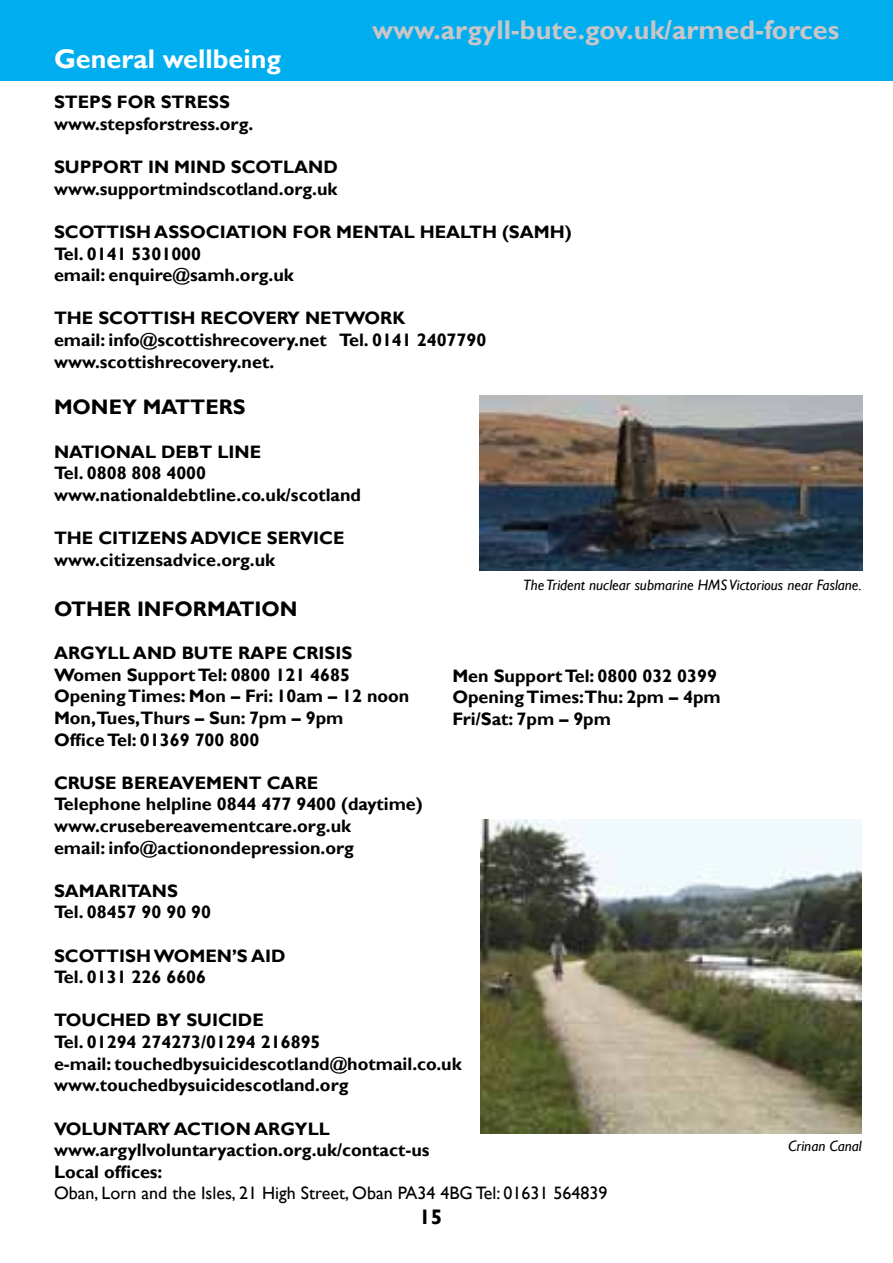
<style>
.page{position:relative;width:893px;height:1263px;background:#fff}
.page>*{position:absolute;margin:0;border:0;box-sizing:border-box;transform-origin:0 0}
.t1{font:700 27px "Gill Sans";color:#c8c6c8}
.t2{font:700 27px "Gill Sans";color:#fff}
.t3{font:700 21px "Gill Sans";color:#000}
.t4{font:700 18px/21.6px "Gill Sans";color:#000}
.t5{font:18px "Gill Sans";color:#000}
.t6{font:italic 15px "Gill Sans";color:#000}
</style>
<div class="page">
<div style="left:0;top:0;width:893px;height:81px;background:#00aeef"></div>
<img style="left:480px;top:819px;width:382px;height:315px">
<img style="left:480px;top:395px;width:382px;height:176px">
<h1 class="t1" style="left:372px;top:13px;width:469px">www.argyll-bute.gov.uk/armed-forces</h1>
<h1 class="t2" style="left:54px;top:42px;width:229px">General wellbeing</h1>
<p class="t4" style="left:54px;top:92px;width:201px">STEPS FOR STRESS www.stepsforstress.org.</p>
<p class="t4" style="left:54px;top:157px;width:285px">SUPPORT IN MIND SCOTLAND www.supportmindscotland.org.uk</p>
<p class="t4" style="left:54px;top:222px;width:519px">SCOTTISH ASSOCIATION FOR MENTAL HEALTH (SAMH)<br>Tel. 0141 5301000<br>email: enquire@samh.org.uk</p>
<p class="t4" style="left:54px;top:308px;width:434px">THE SCOTTISH RECOVERY NETWORK<br>email: info@scottishrecovery.net Tel. 0141 2407790 www.scottishrecovery.net.</p>
<p class="t3" style="left:54px;top:395px;width:193px">MONEY MATTERS</p>
<p class="t4" style="left:54px;top:441px;width:309px">NATIONAL DEBT LINE<br>Tel. 0808 808 4000 www.nationaldebtline.co.uk/scotland</p>
<p class="t4" style="left:54px;top:528px;width:292px">THE CITIZENS ADVICE SERVICE www.citizensadvice.org.uk</p>
<p class="t3" style="left:54px;top:596px;width:245px">OTHER INFORMATION</p>
<p class="t4" style="left:54px;top:643px;width:357px">ARGYLL AND BUTE RAPE CRISIS<br>Women Support Tel: 0800 121 4685<br>Opening Times: Mon – Fri: 10am – 12 noon<br>Mon,Tues,Thurs – Sun: 7pm – 9pm<br>Office Tel: 01369 700 800</p>
<p class="t4" style="left:54px;top:772px;width:370px">CRUSE BEREAVEMENT CARE<br>Telephone helpline 0844 477 9400 (daytime) www.crusebereavementcare.org.uk<br>email: info@actionondepression.org</p>
<p class="t4" style="left:54px;top:880px;width:159px">SAMARITANS<br>Tel. 08457 90 90 90</p>
<p class="t4" style="left:54px;top:945px;width:233px">SCOTTISH WOMEN’S AID<br>Tel. 0131 226 6606</p>
<p class="t4" style="left:54px;top:1010px;width:409px">TOUCHED BY SUICIDE<br>Tel. 01294 274273/01294 216895<br>e-mail: touchedbysuicidescotland@hotmail.co.uk www.touchedbysuicidescotland.org</p>
<p class="t4" style="left:54px;top:1118px;width:377px">VOLUNTARY ACTION ARGYLL www.argyllvoluntaryaction.org.uk/contact-us<br>Local offices:</p>
<p class="t5" style="left:54px;top:1183px;width:555px">Oban, Lorn and the Isles, 21 High Street, Oban PA34 4BG Tel: 01631 564839</p>
<p class="t3" style="left:419px;top:1204px;width:25px">15</p>
<p class="t6" style="left:523px;top:576px;width:340px">The Trident nuclear submarine HMS Victorious near Faslane.</p>
<p class="t4" style="left:452px;top:665px;width:270px">Men Support Tel: 0800 032 0399<br>Opening Times:Thu: 2pm – 4pm<br>Fri/Sat: 7pm – 9pm</p>
<p class="t6" style="left:788px;top:1137px;width:75px">Crinan Canal</p>
</div>
